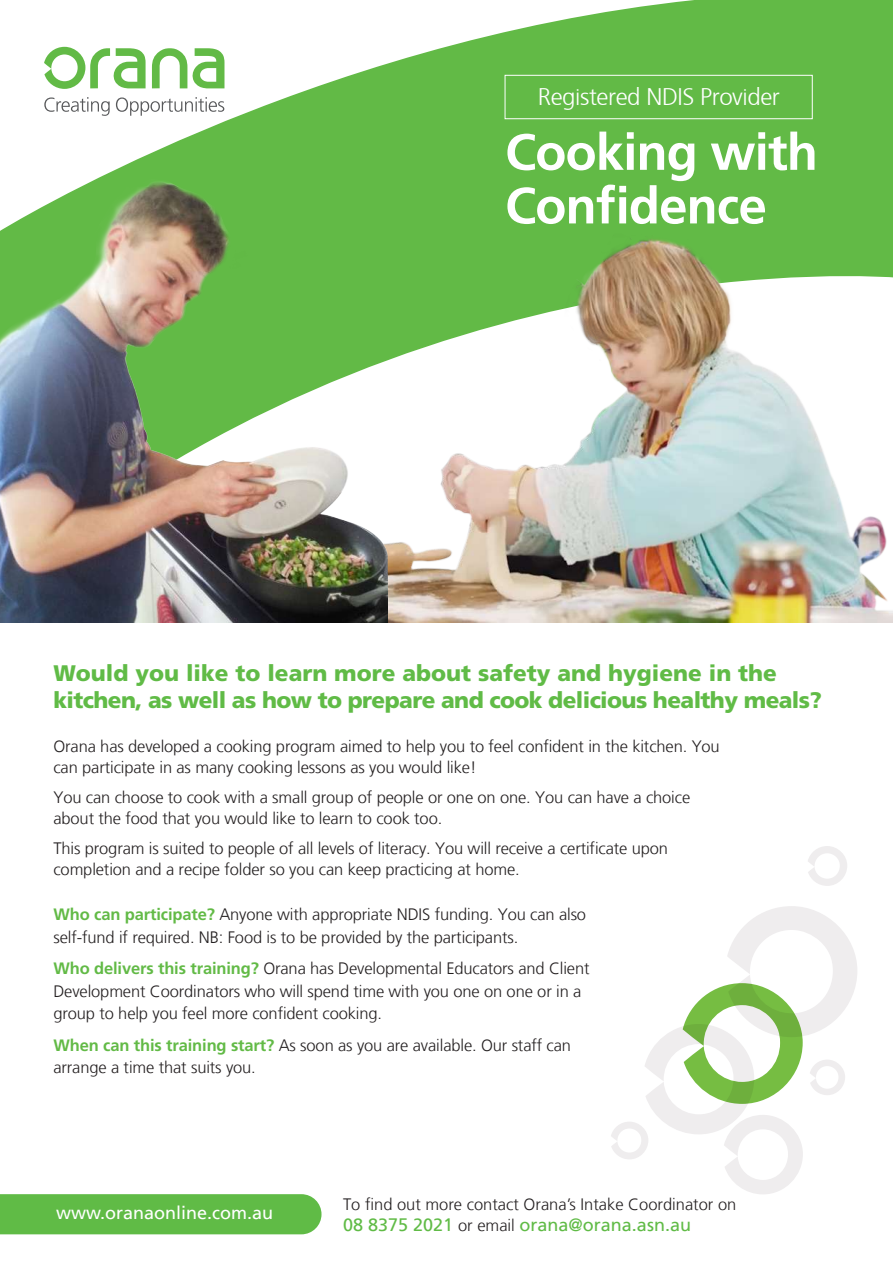
<style>
.page{position:relative;width:893px;height:1263px;background:#fff}
.page>*{position:absolute;margin:0;border:0;box-sizing:border-box;transform-origin:0 0}
.t1{font:700 51px/53.6px "Frutiger LT Std";letter-spacing:-.02em;color:#fff}
.t2{font:300 24px "Frutiger";letter-spacing:-.02em;color:#fff}
.t3{font:900 22.5px/27px "Frutiger LT Std";letter-spacing:-.025em;color:#60bb46}
.t4{font:18px "Frutiger LT";color:#60bb46}
.t5{font:18px "Frutiger LT";color:#fff}
.t6{font:300 16.5px/22.5px "Frutiger LT";letter-spacing:-.01em;color:#231f20}
.s1{font-family:"Frutiger LT Std";font-weight:700;color:#62ba46}
.s2{font-weight:300;font-size:16.5px;color:#231f20}
</style>
<div class="page">
<svg style="left:62px;top:0;width:831px;height:233px;fill:#62ba46"></svg>
<svg style="left:44px;top:47px;width:102px;height:42px"></svg>
<svg style="left:152px;top:48px;width:72px;height:40px"></svg>
<svg style="left:44px;top:97px;width:180px;height:19px"></svg>
<div style="left:505px;top:75px;width:308px;height:44px;border:1px solid #fff"></div>
<img style="left:387px;top:233px;width:506px;height:390px">
<img style="left:0;top:180px;width:387px;height:443px">
<svg style="left:611px;top:906px;width:246px;height:288px"></svg>
<svg style="left:808px;top:846px;width:39px;height:40px"></svg>
<div style="left:0;top:1194px;width:321px;height:40px;background:#60bb46"></div>
<h2 class="t2" style="left:538px;top:80px;width:244px">Registered NDIS Provider</h2>
<h1 class="t1" style="left:505px;top:126px;width:314px">Cooking with<br>Confidence</h1>
<h3 class="t3" style="left:53px;top:659px;width:770px">Would you like to learn more about safety and hygiene in the kitchen, as well as how to prepare and cook delicious healthy meals?</h3>
<p class="t6" style="left:53px;top:736px;width:668px;line-height:21px">Orana has developed a cooking program aimed to help you to feel confident in the kitchen. You can participate in as many cooking lessons as you would like!</p>
<p class="t6" style="left:53px;top:787px;width:638px;line-height:21px">You can choose to cook with a small group of people or one on one. You can have a choice about the food that you would like to learn to cook too.</p>
<p class="t6" style="left:53px;top:838px;width:616px;line-height:21px">This program is suited to people of all levels of literacy. You will receive a certificate upon completion and a recipe folder so you can keep practicing at home.</p>
<p class="t6" style="left:53px;top:903px;width:534px"><span class="s1">Who can participate?</span> Anyone with appropriate NDIS funding. You can also self-fund if required. NB: Food is to be provided by the participants.</p>
<p class="t6" style="left:53px;top:957px;width:538px"><span class="s1">Who delivers this training?</span> Orana has Developmental Educators and Client<br>Development Coordinators who will spend time with you one on one or in a group to help you feel more confident cooking.</p>
<p class="t6" style="left:53px;top:1034px;width:519px"><span class="s1">When can this training start?</span> As soon as you are available. Our staff can arrange a time that suits you.</p>
<p class="t5" style="left:56px;top:1202px;width:219px">www.oranaonline.com.au</p>
<p class="t6" style="left:343px;top:1193px;width:395px">To find out more contact Orana’s Intake Coordinator on</p>
<p class="t4" style="left:343px;top:1214px;width:349px">08 8375 2021 <span class="s2">or email</span> orana@orana.asn.au</p>
</div>
